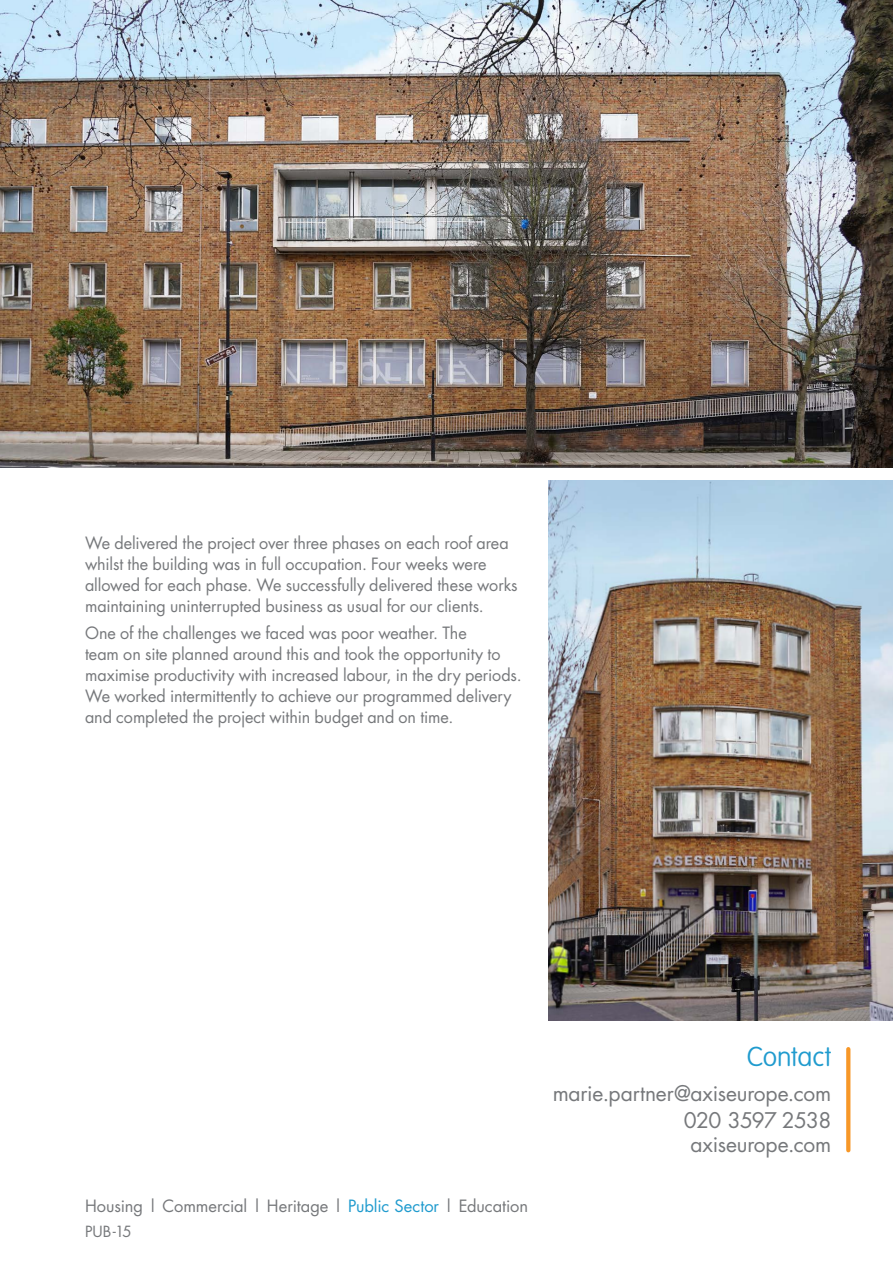
<style>
.page{position:relative;width:893px;height:1263px;background:#fff}
.page>*{position:absolute;margin:0;border:0;box-sizing:border-box;transform-origin:0 0}
.BODY_COPY{font:100 27px "VAG Rounded";color:#209bce}
.BODY_COPY-2{font:21px "Futura";letter-spacing:-.01em;color:#76787b}
.BODY_COPY-3{font:21px "Futura";letter-spacing:-.035em;color:#76787b}
.BODY_COPY-4{font:16.5px/21px "Futura";letter-spacing:-.005em;color:#76787b}
.BODY_COPY-5{font:15px "Futura";color:#76787b}
.s1{color:#209bce}
</style>
<div class="page">
<img style="left:0;top:0;width:893px;height:468px">
<svg style="left:846px;top:1049px;width:4px;height:101px"></svg>
<img style="left:549px;top:480px;width:344px;height:540px">
<p class="BODY_COPY-4" style="left:85px;top:532px;width:434px">We delivered the project over three phases on each roof area whilst the building was in full occupation. Four weeks were allowed for each phase. We successfully delivered these works maintaining uninterrupted business as usual for our clients.</p>
<p class="BODY_COPY-4" style="left:85px;top:622px;width:438px">One of the challenges we faced was poor weather. The<br>team on site planned around this and took the opportunity to maximise productivity with increased labour, in the dry periods.<br>We worked intermittently to achieve our programmed delivery and completed the project within budget and on time.</p>
<p class="BODY_COPY-4" style="left:85px;top:1195px;width:445px">Housing | Commercial | Heritage | <span class="s1">Public Sector</span> | Education</p>
<p class="BODY_COPY-5" style="left:85px;top:1221px;width:48px">PUB-15</p>
<p class="BODY_COPY" style="left:747px;top:1041px;width:86px">Contact</p>
<p class="BODY_COPY-2" style="left:553px;top:1079px;width:280px">marie.partner@axiseurope.com</p>
<p class="BODY_COPY-3" style="left:684px;top:1106px;width:149px">020 3597 2538</p>
<p class="BODY_COPY-2" style="left:690px;top:1130px;width:142px">axiseurope.com</p>
</div>
